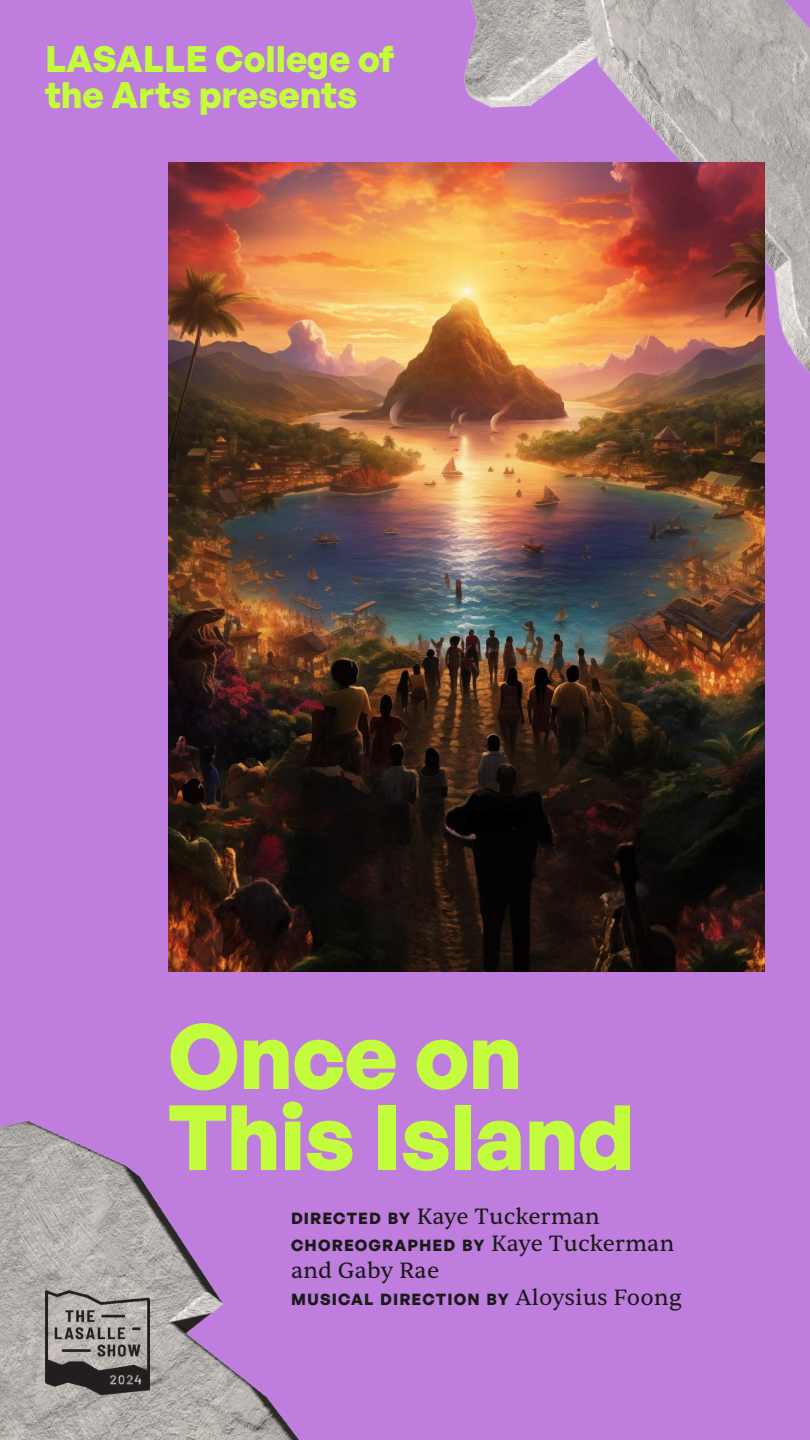
<style>
.page{position:relative;width:810px;height:1440px;background:#bf7dde}
.page>*{position:absolute;margin:0;border:0;box-sizing:border-box;transform-origin:0 0}
.t1{font:700 90px/81px "General Sans Variable";letter-spacing:-.01em;color:#c2fc3d}
.t2{font:700 36px/36px "General Sans Variable";color:#c2fc3d}
.t3{font:22.5px "Sentient";letter-spacing:.01em;color:#1a1a1a}
.t4{font:700 15.75px "General Sans Variable";letter-spacing:.07em;color:#1a1a1a}
.s1{font-family:"General Sans Variable";font-weight:700;font-size:15.75px}
.s2{font-family:"Sentient";font-weight:400;font-size:22.5px}
</style>
<div class="page">
<img style="left:464px;top:0;width:113px;height:108px">
<img style="left:577px;top:0;width:233px;height:373px">
<img style="left:0;top:1120px;width:300px;height:320px">
<img style="left:45px;top:1290px;width:105px;height:105px">
<img style="left:168px;top:162px;width:597px;height:810px">
<h2 class="t2" style="left:45px;top:40px;width:351px">LASALLE College of the Arts presents</h2>
<h1 class="t1" style="left:168px;top:1014px;width:469px">Once on<br>This Island</h1>
<h3 class="t3" style="left:291px;top:1203px;width:310px"><span class="s1">DIRECTED BY</span> Kaye Tuckerman</h3>
<p class="t4" style="left:291px;top:1235px;width:385px">CHOREOGRAPHED BY <span class="s2">Kaye Tuckerman</span></p>
<h3 class="t3" style="left:291px;top:1257px;width:150px">and Gaby Rae</h3>
<p class="t4" style="left:291px;top:1289px;width:392px">MUSICAL DIRECTION BY <span class="s2">Aloysius Foong</span></p>
</div>
